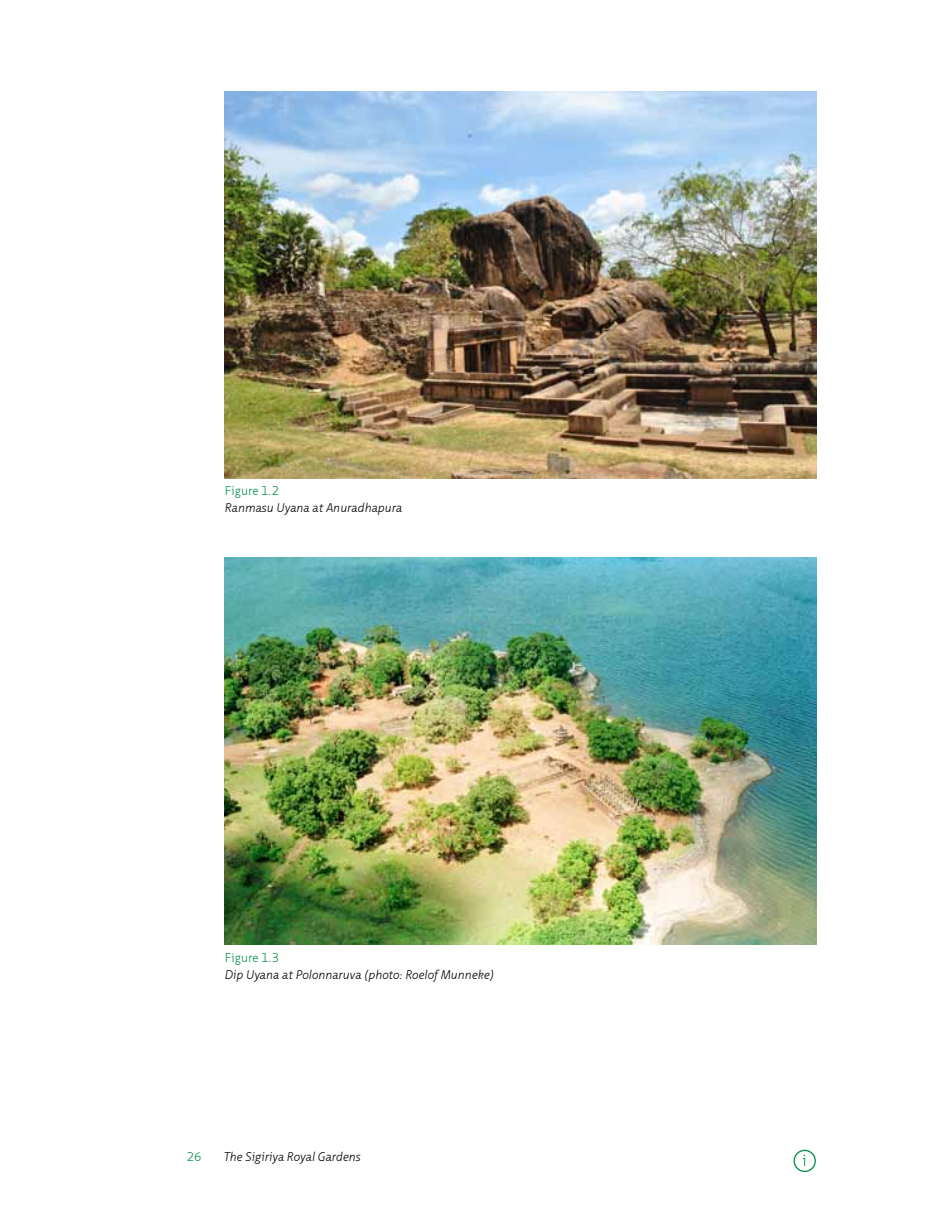
<style>
.page{position:relative;width:938px;height:1221px;background:#fff}
.page>*{position:absolute;margin:0;border:0;box-sizing:border-box;transform-origin:0 0}
.t1{font:300 15.75px "Neue Sans";color:#008e49}
.t2{font:italic 300 12.25px "Neue Sans";color:#000}
.t3{font:300 12.25px "Neue Sans";color:#008e49}
</style>
<div class="page">
<img style="left:225px;top:91px;width:591px;height:387px">
<img style="left:225px;top:557px;width:591px;height:387px">
<div style="left:793px;top:1149px;width:22px;height:22px;border:1px solid #008e49;border-radius:50%"></div>
<p class="t3" style="left:225px;top:483px;width:56px">Figure 1.2</p>
<p class="t2" style="left:225px;top:500px;width:179px">Ranmasu Uyana at Anuradhapura</p>
<p class="t3" style="left:225px;top:950px;width:56px">Figure 1.3</p>
<p class="t2" style="left:225px;top:967px;width:271px">Dip Uyana at Polonnaruva (photo: Roelof Munneke)</p>
<p class="t3" style="left:187px;top:1149px;width:16px">26</p>
<p class="t2" style="left:224px;top:1149px;width:138px">The Sigiriya Royal Gardens</p>
<p class="t1" style="left:802px;top:1151px;width:6px">i</p>
</div>
